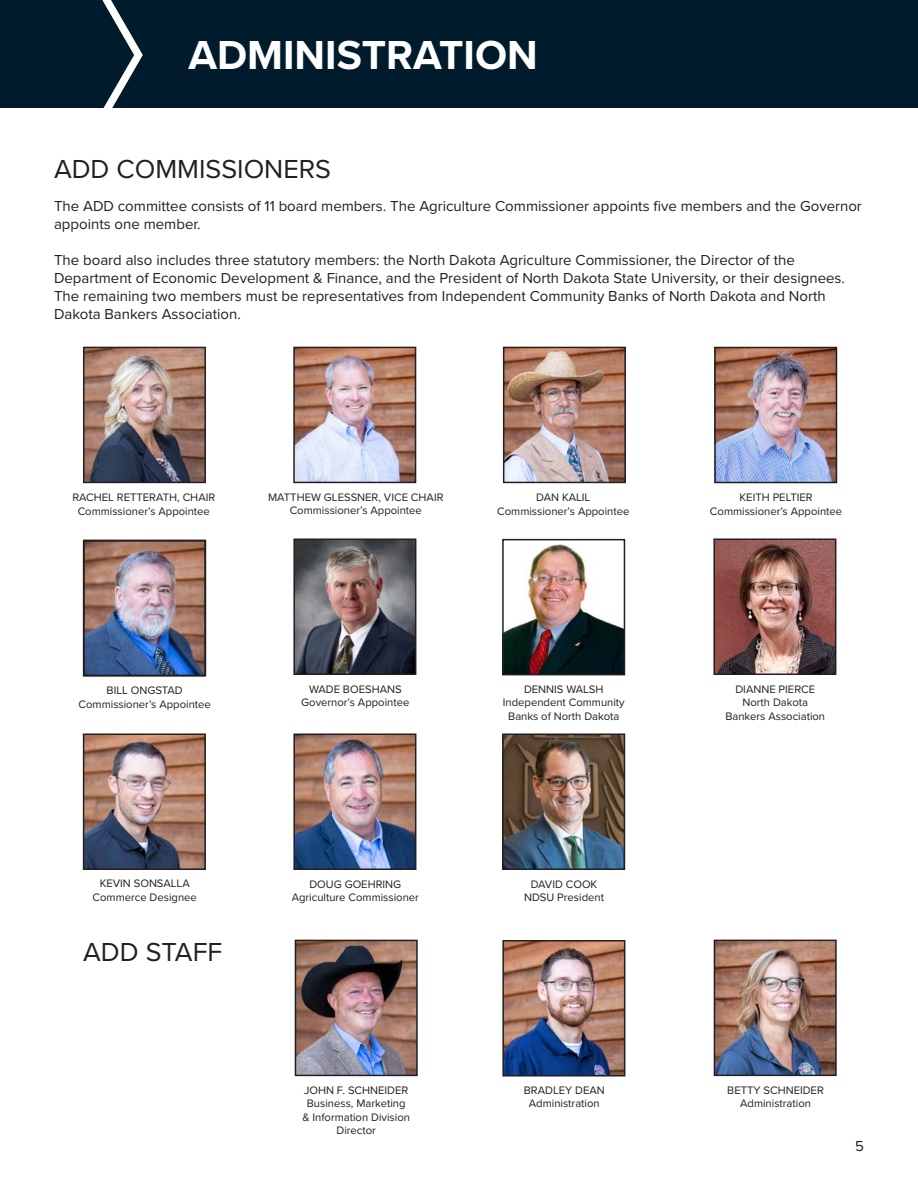
<style>
.page{position:relative;width:918px;height:1188px;background:#fff}
.page>*{position:absolute;margin:0;border:0;box-sizing:border-box;transform-origin:0 0}
.t1{font:700 42px "Proxima Nova";color:#fff}
.t2{font:27px "Proxima Nova";color:#231f20}
.t3{font:15px/18px "Proxima Nova";color:#231f20}
.t4{font:11.25px/13.5px "Proxima Nova";color:#231f20;text-align:center}
</style>
<div class="page">
<div style="left:0;top:0;width:918px;height:108px;background:#001b2b"></div>
<svg style="left:102px;top:0;width:41px;height:108px"></svg>
<img style="left:86px;top:737px;width:117px;height:130px">
<div style="left:83px;top:734px;width:123px;height:136px;border:2px solid #231f20"></div>
<img style="left:296px;top:737px;width:117px;height:130px">
<div style="left:293px;top:734px;width:123px;height:136px;border:2px solid #231f20"></div>
<img style="left:505px;top:737px;width:117px;height:130px">
<div style="left:502px;top:734px;width:123px;height:136px;border:2px solid #231f20"></div>
<img style="left:717px;top:350px;width:117px;height:130px">
<div style="left:714px;top:347px;width:123px;height:136px;border:2px solid #231f20"></div>
<img style="left:86px;top:350px;width:117px;height:130px">
<div style="left:83px;top:347px;width:123px;height:136px;border:2px solid #231f20"></div>
<img style="left:296px;top:350px;width:117px;height:130px">
<div style="left:293px;top:347px;width:123px;height:136px;border:2px solid #231f20"></div>
<img style="left:86px;top:543px;width:117px;height:130px">
<div style="left:83px;top:540px;width:123px;height:136px;border:2px solid #231f20"></div>
<img style="left:506px;top:350px;width:117px;height:130px">
<div style="left:503px;top:347px;width:123px;height:136px;border:2px solid #231f20"></div>
<img style="left:296px;top:541px;width:117px;height:131px">
<div style="left:293px;top:538px;width:123px;height:137px;border:2px solid #231f20"></div>
<img style="left:298px;top:943px;width:117px;height:130px">
<div style="left:295px;top:940px;width:123px;height:136px;border:2px solid #231f20"></div>
<img style="left:505px;top:943px;width:117px;height:131px">
<div style="left:502px;top:940px;width:123px;height:137px;border:2px solid #231f20"></div>
<img style="left:717px;top:943px;width:117px;height:130px">
<div style="left:714px;top:940px;width:123px;height:136px;border:2px solid #231f20"></div>
<img style="left:716px;top:541px;width:117px;height:131px">
<div style="left:713px;top:538px;width:123px;height:137px;border:2px solid #231f20"></div>
<img style="left:505px;top:544px;width:117px;height:128px">
<div style="left:502px;top:539px;width:123px;height:136px;border:2px solid #231f20"></div>
<p class="t1" style="left:188px;top:23px;width:351px">ADMINISTRATION</p>
<p class="t2" style="left:54px;top:149px;width:279px">ADD COMMISSIONERS</p>
<p class="t3" style="left:54px;top:197px;width:809px">The ADD committee consists of 11 board members. The Agriculture Commissioner appoints five members and the Governor appoints one member.</p>
<p class="t3" style="left:54px;top:251px;width:791px">The board also includes three statutory members: the North Dakota Agriculture Commissioner, the Director of the Department of Economic Development &amp; Finance, and the President of North Dakota State University, or their designees.<br>The remaining two members must be representatives from Independent Community Banks of North Dakota and North Dakota Bankers Association.</p>
<p class="t4" style="left:72px;top:490px;width:144px">RACHEL RETTERATH, CHAIR<br>Commissioner’s Appointee</p>
<p class="t4" style="left:268px;top:490px;width:177px">MATTHEW GLESSNER, VICE CHAIR<br>Commissioner’s Appointee</p>
<p class="t4" style="left:536px;top:490px;width:56px">DAN KALIL</p>
<p class="t4" style="left:497px;top:504px;width:134px">Commissioner’s Appointee</p>
<p class="t4" style="left:710px;top:490px;width:134px">KEITH PELTIER<br>Commissioner’s Appointee</p>
<p class="t4" style="left:79px;top:683px;width:134px">BILL ONGSTAD<br>Commissioner’s Appointee</p>
<p class="t4" style="left:301px;top:682px;width:110px">WADE BOESHANS<br>Governor’s Appointee</p>
<p class="t4" style="left:503px;top:682px;width:123px">DENNIS WALSH<br>Independent Community<br>Banks of North Dakota</p>
<p class="t4" style="left:725px;top:682px;width:101px">DIANNE PIERCE<br>North Dakota<br>Bankers Association</p>
<p class="t4" style="left:93px;top:876px;width:106px">KEVIN SONSALLA<br>Commerce Designee</p>
<p class="t4" style="left:292px;top:877px;width:129px">DOUG GOEHRING<br>Agriculture Commissioner</p>
<p class="t4" style="left:524px;top:877px;width:81px">DAVID COOK<br>NDSU President</p>
<p class="t2" style="left:83px;top:932px;width:141px">ADD STAFF</p>
<p class="t4" style="left:302px;top:1083px;width:109px">JOHN F. SCHNEIDER<br>Business, Marketing &amp; Information Division<br>Director</p>
<p class="t4" style="left:524px;top:1083px;width:82px">BRADLEY DEAN<br>Administration</p>
<p class="t4" style="left:727px;top:1083px;width:98px">BETTY SCHNEIDER<br>Administration</p>
<h3 class="t3" style="left:855px;top:1137px;width:10px">5</h3>
</div>
